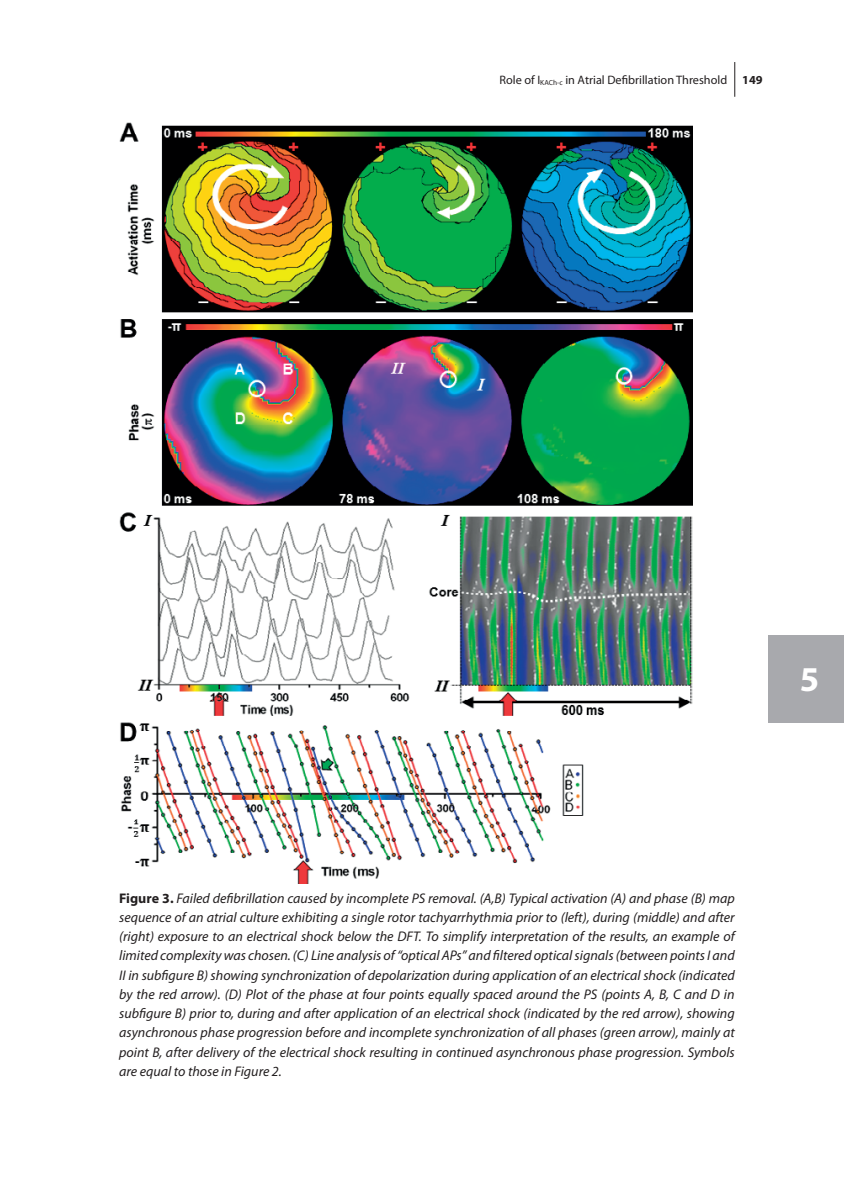
<style>
.page{position:relative;width:844px;height:1191px;background:#fff}
.page>*{position:absolute;margin:0;border:0;box-sizing:border-box;transform-origin:0 0}
.t1{font:700 35px "Myriad Pro";color:#fff}
.t2{font:italic 14px/19.2px "Myriad Pro";color:#231f20;text-align:justify}
.t3{font:12.25px "Myriad Pro";color:#231f20}
.s1{font-weight:700}
.s2{font-weight:700;font-style:normal}
</style>
<div class="page">
<hr style="left:734px;top:62px;width:1px;height:35px;background:#231f20">
<div style="left:768px;top:635px;width:75px;height:87px;background:#a8a9ad"></div>
<img style="left:119px;top:122px;width:573px;height:761px">
<p class="t3" style="left:499px;top:72px;width:264px">Role of I<sub>KACh-c</sub> in Atrial Defibrillation Threshold <span class="s1">149</span></p>
<h1 class="t1" style="left:799px;top:656px;width:21px">5</h1>
<p class="t2" style="left:119px;top:888px;width:617px"><span class="s2">Figure 3.</span> Failed defibrillation caused by incomplete PS removal. (A,B) Typical activation (A) and phase (B) map sequence of an atrial culture exhibiting a single rotor tachyarrhythmia prior to (left), during (middle) and after (right) exposure to an electrical shock below the DFT. To simplify interpretation of the results, an example of limited complexity was chosen. (C) Line analysis of “optical APs” and filtered optical signals (between points I and II in subfigure B) showing synchronization of depolarization during application of an electrical shock (indicated by the red arrow). (D) Plot of the phase at four points equally spaced around the PS (points A, B, C and D in subfigure B) prior to, during and after application of an electrical shock (indicated by the red arrow), showing asynchronous phase progression before and incomplete synchronization of all phases (green arrow), mainly at point B, after delivery of the electrical shock resulting in continued asynchronous phase progression. Symbols are equal to those in Figure 2.</p>
</div>
